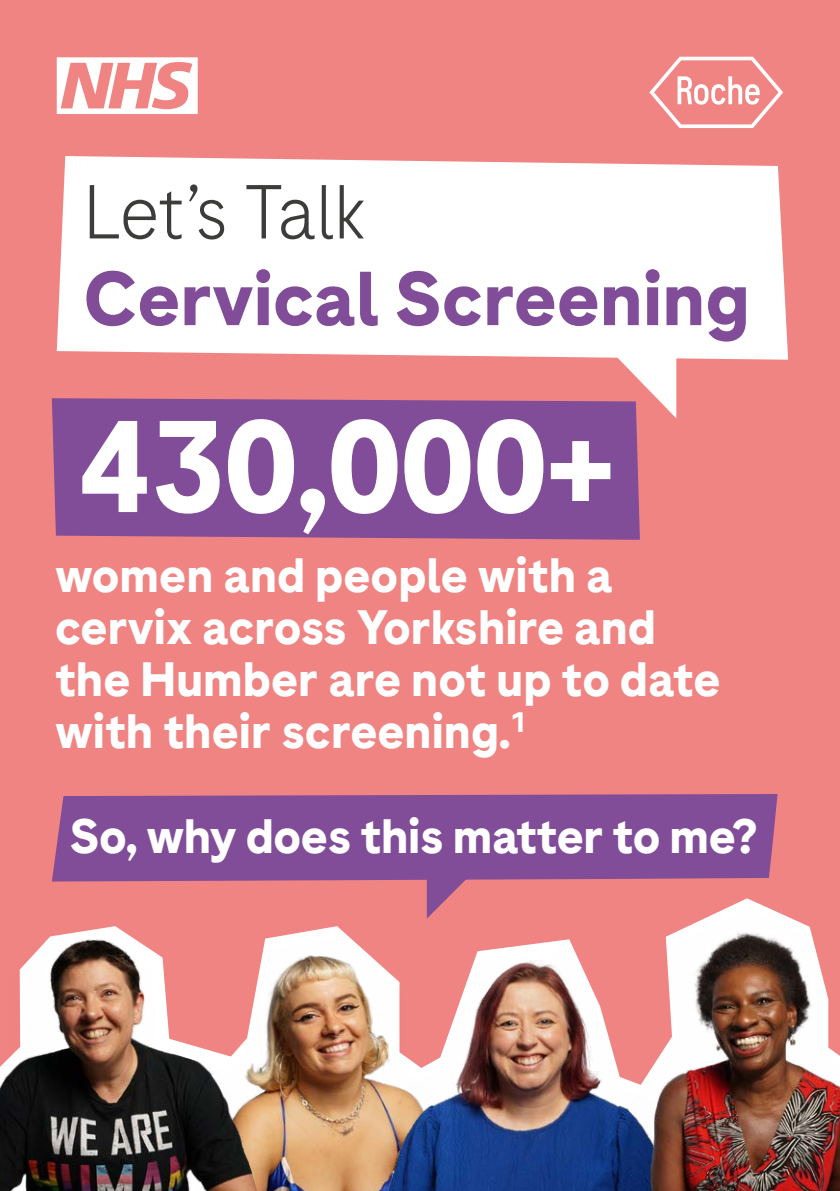
<style>
.page{position:relative;width:840px;height:1191px;background:#fff}
.page>*{position:absolute;margin:0;border:0;box-sizing:border-box;transform-origin:0 0}
.t1{font:700 130.2px "Roche Sans";color:#fff}
.t2{font:700 76.2px/86.6px "Roche Sans";color:#814d99}
.t3{font:700 48px/52px "Roche Sans";color:#fff}
.s1{font-weight:300;color:#3c3c3b}
</style>
<div class="page">
<div style="left:0;top:0;width:839px;height:1191px;background:#f08483"></div>
<svg style="left:281px;top:926px;width:67px;height:10px"></svg>
<svg style="left:54px;top:926px;width:76px;height:10px"></svg>
<img style="left:257px;top:936px;width:119px;height:255px">
<img style="left:0;top:936px;width:257px;height:255px">
<img style="left:376px;top:949px;width:255px;height:242px">
<img style="left:631px;top:908px;width:208px;height:283px">
<div style="left:52px;top:398px;width:587px;height:142px;background:#814d99"></div>
<svg style="left:546px;top:360px;width:130px;height:58px"></svg>
<div style="left:57px;top:156px;width:730px;height:204px;background:#fff"></div>
<div style="left:52px;top:794px;width:725px;height:87px;background:#814d99"></div>
<svg style="left:426px;top:866px;width:52px;height:52px"></svg>
<svg style="left:649px;top:57px;width:133px;height:71px"></svg>
<svg style="left:57px;top:57px;width:140px;height:57px"></svg>
<p class="t2" style="left:83px;top:168px;width:667px"><span class="s1">Let’s Talk<br></span>Cervical Screening</p>
<p class="t1" style="left:78px;top:385px;width:537px">430,000+</p>
<p class="t3" style="left:55px;top:549px;width:666px">women and people with a cervix across Yorkshire and the Humber are not up to date with their screening.<sup>1</sup></p>
<p class="t3" style="left:69px;top:809px;width:689px">So, why does this matter to me?</p>
</div>
